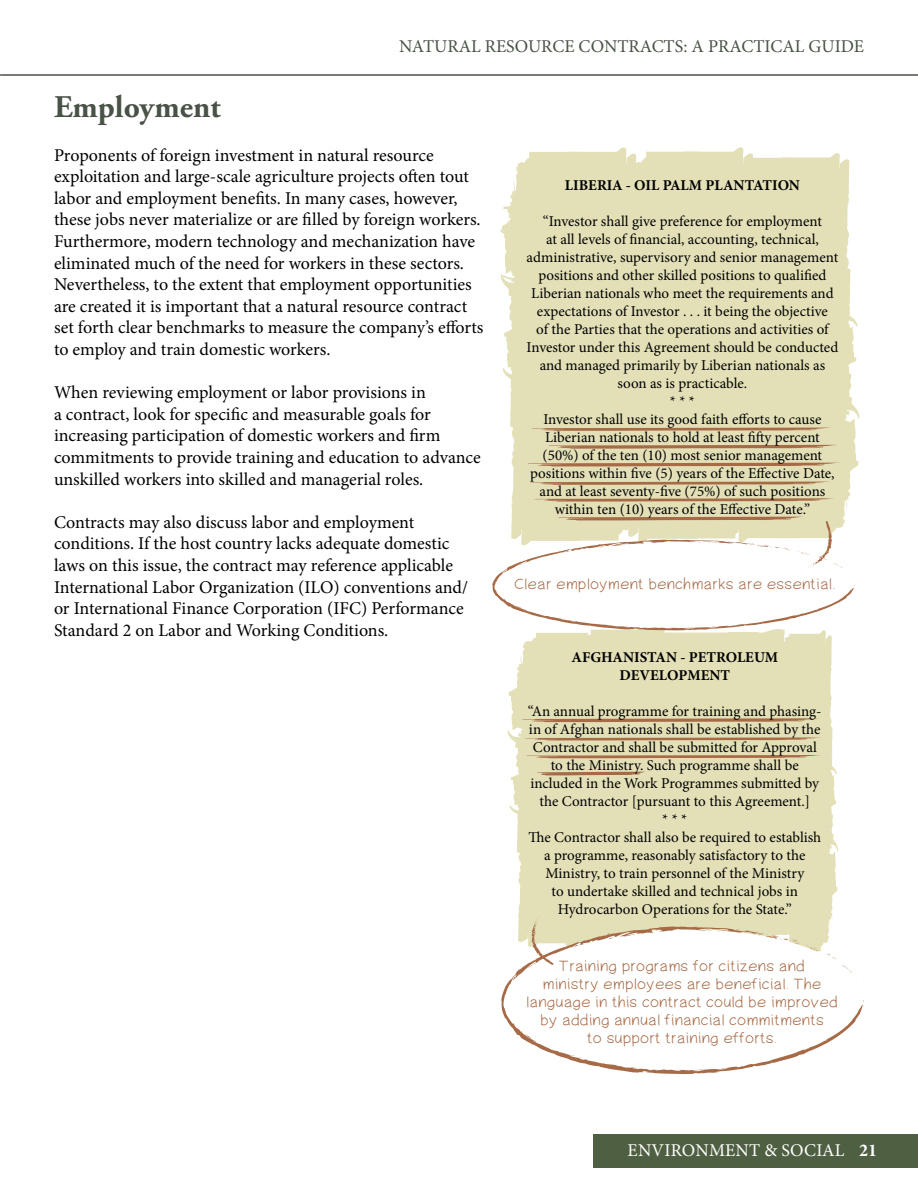
<style>
.page{position:relative;width:918px;height:1188px;background:#fff}
.page>*{position:absolute;margin:0;border:0;box-sizing:border-box;transform-origin:0 0}
.t1{font:700 31.5px "Adobe Garamond Pro";color:#485246}
.t2{font:18px/21.6px "Minion Pro";letter-spacing:-.005em;color:#000}
.t3{font:18px "Minion Pro";color:#485246}
.t4{font:18px "Minion Pro";letter-spacing:.01em;color:#fff}
.t5{font:15px/18px "Minion Pro";letter-spacing:-.005em;color:#000;text-align:center}
.t6{font:15px/18px "PW Simple Handwriting";color:#a66a47;text-align:center}
.t7{font:700 15px/18px "Minion Pro";color:#000;text-align:center}
.s1{font-weight:700}
</style>
<div class="page">
<div style="left:593px;top:1134px;width:325px;height:33px;background:#4f5f41"></div>
<hr style="left:2px;top:74px;width:916px;height:2px;background:#485246">
<svg style="left:501px;top:982px;width:362px;height:92px"></svg>
<svg style="left:540px;top:1044px;width:13px;height:7px"></svg>
<svg style="left:492px;top:147px;width:367px;height:835px"></svg>
<p class="t3" style="left:399px;top:34px;width:466px">NATURAL RESOURCE CONTRACTS: A PRACTICAL GUIDE</p>
<h1 class="t1" style="left:54px;top:89px;width:168px">Employment</h1>
<p class="t2" style="left:54px;top:144px;width:431px">Proponents of foreign investment in natural resource exploitation and large-scale agriculture projects often tout labor and employment benefits. In many cases, however, these jobs never materialize or are filled by foreign workers.<br>Furthermore, modern technology and mechanization have eliminated much of the need for workers in these sectors.<br>Nevertheless, to the extent that employment opportunities are created it is important that a natural resource contract set forth clear benchmarks to measure the company’s efforts to employ and train domestic workers.</p>
<p class="t2" style="left:54px;top:382px;width:428px">When reviewing employment or labor provisions in<br>a contract, look for specific and measurable goals for increasing participation of domestic workers and firm commitments to provide training and education to advance unskilled workers into skilled and managerial roles.</p>
<p class="t2" style="left:54px;top:511px;width:416px">Contracts may also discuss labor and employment conditions. If the host country lacks adequate domestic laws on this issue, the contract may reference applicable International Labor Organization (ILO) conventions and/ or International Finance Corporation (IFC) Performance Standard 2 on Labor and Working Conditions.</p>
<p class="t7" style="left:565px;top:176px;width:237px">LIBERIA - OIL PALM PLANTATION</p>
<p class="t5" style="left:527px;top:213px;width:313px">“Investor shall give preference for employment<br>at all levels of financial, accounting, technical, administrative, supervisory and senior management positions and other skilled positions to qualified Liberian nationals who meet the requirements and expectations of Investor . . . it being the objective<br>of the Parties that the operations and activities of Investor under this Agreement should be conducted and managed primarily by Liberian nationals as soon as is practicable.<br>* * *<br>Investor shall use its good faith efforts to cause Liberian nationals to hold at least fifty percent (50%) of the ten (10) most senior management positions within five (5) years of the Effective Date, and at least seventy-five (75%) of such positions within ten (10) years of the Effective Date.”</p>
<p class="t6" style="left:516px;top:576px;width:322px">Clear employment benchmarks are essential.</p>
<p class="t7" style="left:572px;top:648px;width:208px">AFGHANISTAN - PETROLEUM<br>DEVELOPMENT</p>
<p class="t5" style="left:528px;top:703px;width:295px">“An annual programme for training and phasing&shy;in of Afghan nationals shall be established by the Contractor and shall be submitted for Approval to the Ministry. Such programme shall be included in the Work Programmes submitted by the Contractor [pursuant to this Agreement.]<br>* * *<br>The Contractor shall also be required to establish a programme, reasonably satisfactory to the Ministry, to train personnel of the Ministry<br>to undertake skilled and technical jobs in Hydrocarbon Operations for the State.”</p>
<p class="t6" style="left:527px;top:957px;width:313px">Training programs for citizens and<br>ministry employees are beneficial. The language in this contract could be improved by adding annual financial commitments<br>to support training efforts.</p>
<p class="t4" style="left:628px;top:1138px;width:251px">ENVIRONMENT &amp; SOCIAL <span class="s1">21</span></p>
</div>
